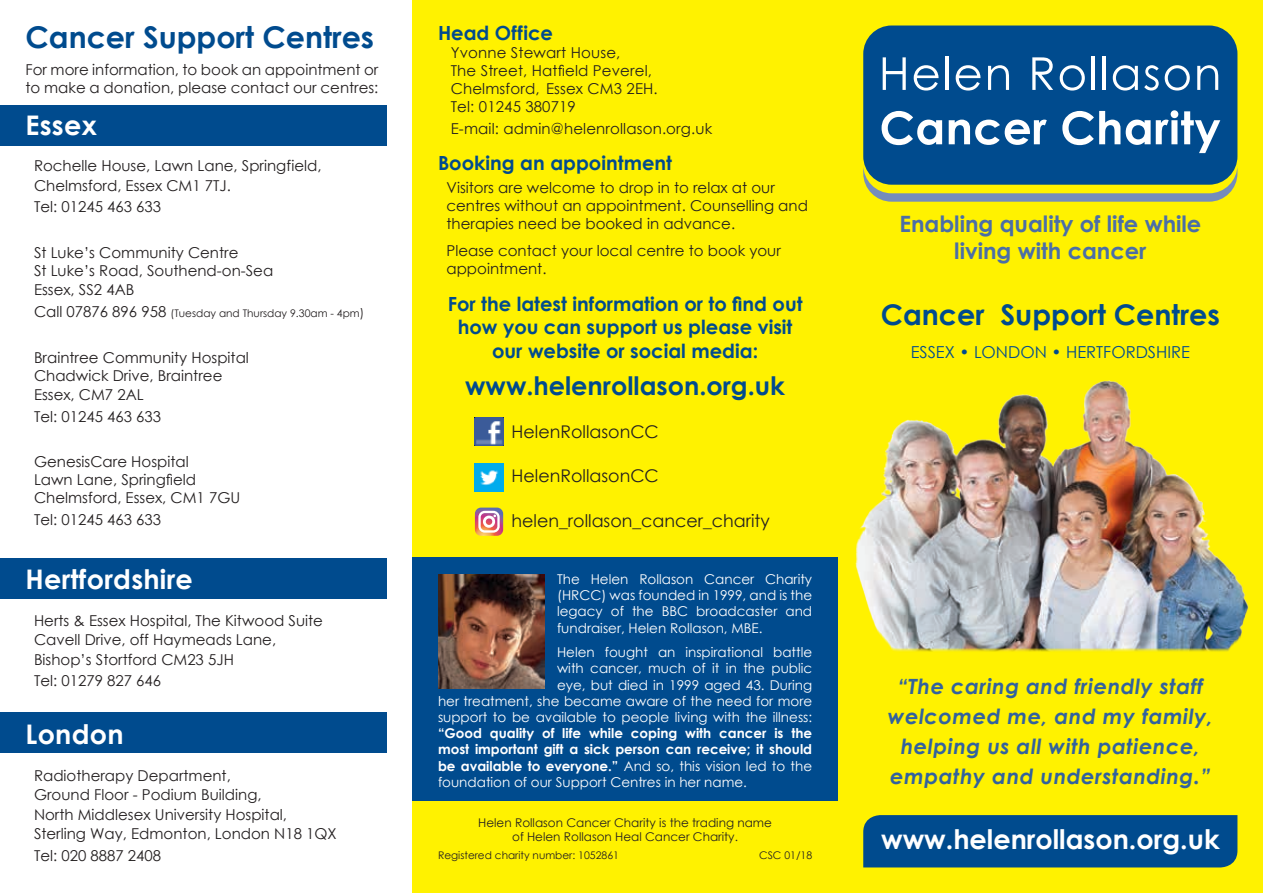
<style>
.page{position:relative;width:1263px;height:893px;background:#fff}
.page>*{position:absolute;margin:0;border:0;box-sizing:border-box;transform-origin:0 0}
.t1{font:700 30px "Century Gothic";color:#004b8e}
.t2{font:700 28.5px "Century Gothic";color:#004b8e}
.t3{font:700 27px "Century Gothic";letter-spacing:.01em;color:#fff}
.t4{font:700 25.5px "Century Gothic";color:#004b8e}
.t5{font:700 22.5px/27px "Century Gothic";color:#4b6ea7;text-align:center}
.t6{font:italic 700 21px/30px "Century Gothic";letter-spacing:.025em;color:#32629e;text-align:center}
.t7{font:700 19.5px/23.4px "Century Gothic";color:#004b8e;text-align:center}
.t8{font:17.55px "Century Gothic";color:#231f20}
.t9{font:16.5px "Century Gothic";color:#004b8e}
.t10{font:15px/18px "Century Gothic";color:#231f20}
.t11{font:13.5px/16.2px "Century Gothic";color:#fff;text-align:justify}
.t12{font:700 13.5px/16.2px "Century Gothic";color:#fff;text-align:justify}
.t13{font:12px/14.4px "Century Gothic";color:#231f20;text-align:center}
.t14{font:10.5px "Century Gothic";color:#231f20}
.s1{font-size:15px}
.s2{font-size:12px}
.s3{font-weight:400}
</style>
<div class="page">
<div style="left:412px;top:0;width:851px;height:893px;background:#fff200"></div>
<img style="left:855px;top:380px;width:394px;height:272px">
<svg style="left:863px;top:166px;width:374px;height:36px"></svg>
<div style="left:863px;top:26px;width:374px;height:159px;background:#004b8e;border-radius:28px"></div>
<svg style="left:883px;top:57px;width:23px;height:33px"></svg>
<svg style="left:914px;top:65px;width:24px;height:26px"></svg>
<hr style="left:945px;top:57px;width:4px;height:33px;background:#fff">
<svg style="left:956px;top:65px;width:24px;height:26px"></svg>
<svg style="left:988px;top:65px;width:21px;height:25px"></svg>
<svg style="left:1032px;top:57px;width:21px;height:33px"></svg>
<svg style="left:1060px;top:65px;width:25px;height:26px"></svg>
<hr style="left:1092px;top:57px;width:3px;height:33px;background:#fff">
<hr style="left:1102px;top:57px;width:4px;height:33px;background:#fff">
<svg style="left:1113px;top:65px;width:25px;height:26px"></svg>
<svg style="left:1144px;top:65px;width:15px;height:26px"></svg>
<svg style="left:1165px;top:65px;width:25px;height:26px"></svg>
<svg style="left:1197px;top:65px;width:21px;height:25px"></svg>
<svg style="left:881px;top:111px;width:61px;height:34px"></svg>
<svg style="left:949px;top:120px;width:98px;height:25px"></svg>
<svg style="left:1062px;top:111px;width:58px;height:34px"></svg>
<svg style="left:1126px;top:120px;width:24px;height:25px"></svg>
<svg style="left:1156px;top:110px;width:64px;height:43px"></svg>
<div style="left:863px;top:815px;width:374px;height:52px;background:#004b8e"></div>
<div style="left:412px;top:557px;width:426px;height:244px;background:#004b8e"></div>
<img style="left:439px;top:574px;width:105px;height:114px">
<img style="left:475px;top:418px;width:28px;height:28px">
<img style="left:475px;top:463px;width:28px;height:29px">
<svg style="left:475px;top:508px;width:28px;height:28px"></svg>
<div style="left:0;top:105px;width:387px;height:41px;background:#004b8e"></div>
<div style="left:0;top:558px;width:387px;height:40px;background:#004b8e"></div>
<div style="left:0;top:712px;width:387px;height:41px;background:#004b8e"></div>
<h1 class="t1" style="left:26px;top:14px;width:350px">Cancer Support Centres</h1>
<p class="t10" style="left:26px;top:60px;width:354px">For more information, to book an appointment or to make a donation, please contact our centres:</p>
<h3 class="t3" style="left:26px;top:104px;width:73px">Essex</h3>
<p class="t10" style="left:34px;top:156px;width:289px;line-height:19.5px">Rochelle House, Lawn Lane, Springfield,<br>Chelmsford, Essex CM1 7TJ.</p>
<p class="t10" style="left:34px;top:198px;width:129px">Tel: 01245 463 633</p>
<p class="t10" style="left:34px;top:243px;width:241px">St Luke’s Community Centre<br>St Luke’s Road, Southend-on-Sea</p>
<p class="t10" style="left:34px;top:281px;width:102px">Essex, SS2 4AB</p>
<p class="t14" style="left:34px;top:306px;width:332px"><span class="s1">Call 07876 896 958</span> (Tuesday and Thursday 9.30am - 4pm<span class="s2">)</span></p>
<p class="t10" style="left:34px;top:348px;width:216px">Braintree Community Hospital<br>Chadwick Drive, Braintree</p>
<p class="t10" style="left:34px;top:384px;width:129px;line-height:21.6px">Essex, CM7 2AL<br>Tel: 01245 463 633</p>
<p class="t10" style="left:34px;top:453px;width:208px">GenesisCare Hospital<br>Lawn Lane, Springfield<br>Chelmsford, Essex, CM1 7GU</p>
<p class="t10" style="left:34px;top:510px;width:129px">Tel: 01245 463 633</p>
<h3 class="t3" style="left:26px;top:559px;width:169px">Hertfordshire</h3>
<p class="t10" style="left:34px;top:610px;width:290px;line-height:19.5px">Herts &amp; Essex Hospital, The Kitwood Suite<br>Cavell Drive, off Haymeads Lane,<br>Bishop’s Stortford CM23 5JH</p>
<p class="t10" style="left:34px;top:672px;width:129px">Tel: 01279 827 646</p>
<h3 class="t3" style="left:26px;top:714px;width:100px">London</h3>
<p class="t10" style="left:34px;top:765px;width:304px;line-height:19.5px">Radiotherapy Department,<br>Ground Floor - Podium Building,<br>North Middlesex University Hospital, Sterling Way, Edmonton, London N18 1QX</p>
<p class="t10" style="left:34px;top:846px;width:129px">Tel: 020 8887 2408</p>
<h3 class="t7" style="left:438px;top:20px;width:117px">Head Office</h3>
<p class="t10" style="left:451px;top:43px;width:208px">Yvonne Stewart House,<br>The Street, Hatfield Peverel,<br>Chelmsford, Essex CM3 2EH.<br>Tel: 01245 380719</p>
<p class="t10" style="left:451px;top:120px;width:263px">E-mail: admin@helenrollason.org.uk</p>
<h3 class="t7" style="left:438px;top:150px;width:235px">Booking an appointment</h3>
<p class="t10" style="left:446px;top:179px;width:363px">Visitors are welcome to drop in to relax at our centres without an appointment. Counselling and therapies need be booked in advance.</p>
<p class="t10" style="left:446px;top:241px;width:336px">Please contact your local centre to book your appointment.</p>
<h3 class="t7" style="left:448px;top:291px;width:356px">For the latest information or to find out how you can support us please visit our website or social media:</h3>
<h3 class="t4" style="left:465px;top:367px;width:321px">www.helenrollason.org.uk</h3>
<p class="t8" style="left:512px;top:419px;width:149px">HelenRollasonCC</p>
<p class="t8" style="left:512px;top:464px;width:149px">HelenRollasonCC</p>
<p class="t8" style="left:512px;top:508px;width:260px">helen_rollason_cancer_charity</p>
<p class="t11" style="left:557px;top:571px;width:257px">The Helen Rollason Cancer Charity (HRCC) was founded in 1999, and is the legacy of the BBC broadcaster and fundraiser, Helen Rollason, MBE.</p>
<p class="t11" style="left:438px;top:644px;width:376px;text-align:right">Helen fought an inspirational battle<br>with cancer, much of it in the public<br>eye, but died in 1999 aged 43. During<br>her treatment, she became aware of the need for more support to be available to people living with the illness:</p>
<p class="t12" style="left:438px;top:725px;width:376px">“Good quality of life while coping with cancer is the most important gift a sick person can receive; it should be available to everyone.” <span class="s3">And so, this vision led to the foundation of our Support Centres in her name.</span></p>
<p class="t13" style="left:478px;top:815px;width:295px">Helen Rollason Cancer Charity is the trading name of Helen Rollason Heal Cancer Charity.</p>
<p class="t14" style="left:438px;top:848px;width:182px">Registered charity number: 1052861</p>
<p class="t14" style="left:759px;top:848px;width:55px">CSC 01/18</p>
<h3 class="t5" style="left:899px;top:210px;width:303px">Enabling quality of life while living with cancer</h3>
<h2 class="t2" style="left:881px;top:293px;width:341px">Cancer Support Centres</h2>
<p class="t9" style="left:911px;top:341px;width:281px">ESSEX • LONDON • HERTFORDSHIRE</p>
<h3 class="t6" style="left:888px;top:671px;width:327px">“The caring and friendly staff welcomed me, and my family, helping us all with patience, empathy and understanding.”</h3>
<h3 class="t3" style="left:881px;top:819px;width:340px">www.helenrollason.org.uk</h3>
</div>
